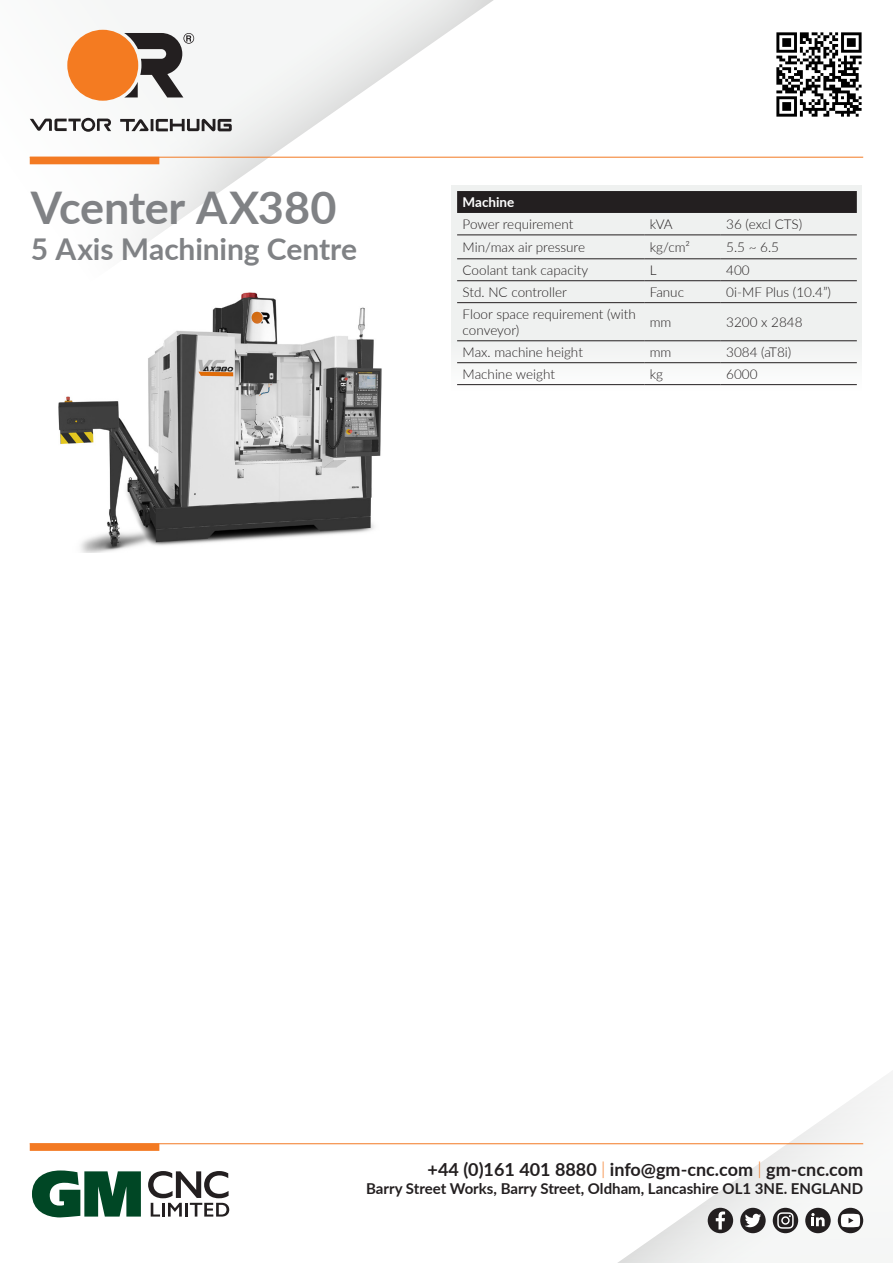
<style>
.page{position:relative;width:893px;height:1263px;background:#fff}
.page>*{position:absolute;margin:0;border:0;box-sizing:border-box;transform-origin:0 0}
.t1{font:700 45px "Lato";letter-spacing:-.01em;color:#808285}
.t2{font:700 30px "Lato";letter-spacing:-.005em;color:#808285}
.t3{font:700 18px "Lato";color:#231f20}
.t4{font:700 15px "Lato";color:#231f20}
.Machine_Description_Bullets{font:300 13.5px/16.2px "Lato";color:#231f20}
.Machine_Description_Bullets-2{font:700 13.5px "Lato";color:#fff}
.s1{font-weight:300;color:#f37a23}
</style>
<div class="page">
<svg style="left:472px;top:1075px;width:420px;height:188px"></svg>
<div style="left:452px;top:186px;width:410px;height:205px;background:#eff1f0"></div>
<div style="left:516px;top:191px;width:341px;height:22px;background:#231f20"></div>
<hr style="left:457px;top:234px;width:187px;height:1px;background:#231f20">
<hr style="left:644px;top:234px;width:77px;height:1px;background:#231f20">
<hr style="left:721px;top:234px;width:136px;height:1px;background:#231f20">
<hr style="left:457px;top:258px;width:187px;height:1px;background:#231f20">
<hr style="left:644px;top:258px;width:77px;height:1px;background:#231f20">
<hr style="left:721px;top:258px;width:136px;height:1px;background:#231f20">
<hr style="left:457px;top:280px;width:187px;height:1px;background:#231f20">
<hr style="left:644px;top:280px;width:77px;height:1px;background:#231f20">
<hr style="left:721px;top:280px;width:136px;height:1px;background:#231f20">
<hr style="left:457px;top:302px;width:187px;height:1px;background:#231f20">
<hr style="left:644px;top:302px;width:77px;height:1px;background:#231f20">
<hr style="left:721px;top:302px;width:136px;height:1px;background:#231f20">
<hr style="left:457px;top:340px;width:187px;height:1px;background:#231f20">
<hr style="left:644px;top:340px;width:77px;height:1px;background:#231f20">
<hr style="left:721px;top:340px;width:136px;height:1px;background:#231f20">
<hr style="left:457px;top:362px;width:187px;height:1px;background:#231f20">
<hr style="left:644px;top:362px;width:77px;height:1px;background:#231f20">
<hr style="left:721px;top:362px;width:136px;height:1px;background:#231f20">
<hr style="left:457px;top:384px;width:187px;height:1px;background:#231f20">
<hr style="left:644px;top:384px;width:77px;height:1px;background:#231f20">
<hr style="left:721px;top:384px;width:136px;height:1px;background:#231f20">
<svg style="left:29px;top:0;width:487px;height:357px"></svg>
<img style="left:776px;top:32px;width:86px;height:85px">
<svg style="left:32px;top:1170px;width:109px;height:47px"></svg>
<svg style="left:148px;top:1171px;width:81px;height:45px"></svg>
<div style="left:67px;top:30px;width:71px;height:71px;background:#f47b21;border-radius:50%"></div>
<svg style="left:124px;top:33px;width:70px;height:64px"></svg>
<svg style="left:30px;top:118px;width:81px;height:14px"></svg>
<svg style="left:120px;top:119px;width:112px;height:12px"></svg>
<div style="left:30px;top:1143px;width:129px;height:8px;background:#f37a23"></div>
<hr style="left:30px;top:1143px;width:833px;height:1px;background:#f37a23">
<div style="left:30px;top:157px;width:129px;height:7px;background:#f37a23"></div>
<hr style="left:30px;top:157px;width:833px;height:1px;background:#f37a23">
<div style="left:740px;top:1208px;width:26px;height:25px;background:#231f20;border-radius:50%"></div>
<svg style="left:745px;top:1214px;width:16px;height:13px"></svg>
<div style="left:773px;top:1208px;width:25px;height:25px;background:#231f20;border-radius:50%"></div>
<svg style="left:777px;top:1212px;width:17px;height:17px"></svg>
<div style="left:805px;top:1208px;width:26px;height:25px;background:#231f20;border-radius:50%"></div>
<svg style="left:811px;top:1213px;width:14px;height:13px"></svg>
<div style="left:708px;top:1208px;width:25px;height:25px;background:#231f20;border-radius:50%"></div>
<svg style="left:716px;top:1211px;width:9px;height:18px"></svg>
<div style="left:838px;top:1208px;width:25px;height:25px;background:#231f20;border-radius:50%"></div>
<svg style="left:841px;top:1214px;width:19px;height:13px"></svg>
<img style="left:39px;top:288px;width:358px;height:264px">
<p class="t1" style="left:31px;top:174px;width:307px">Vcenter AX380</p>
<p class="t2" style="left:31px;top:226px;width:328px">5 Axis Machining Centre</p>
<p class="Machine_Description_Bullets-2" style="left:463px;top:193px;width:53px">Machine</p>
<p class="Machine_Description_Bullets" style="left:463px;top:216px;width:112px">Power requirement</p>
<p class="Machine_Description_Bullets" style="left:650px;top:216px;width:25px">kVA</p>
<p class="Machine_Description_Bullets" style="left:726px;top:216px;width:78px">36 (excl CTS)</p>
<p class="Machine_Description_Bullets" style="left:463px;top:239px;width:124px">Min/max air pressure</p>
<p class="Machine_Description_Bullets" style="left:650px;top:239px;width:42px">kg/cm²</p>
<p class="Machine_Description_Bullets" style="left:726px;top:239px;width:54px">5.5 ~ 6.5</p>
<p class="Machine_Description_Bullets" style="left:463px;top:262px;width:127px">Coolant tank capacity</p>
<p class="Machine_Description_Bullets" style="left:650px;top:262px;width:8px">L</p>
<p class="Machine_Description_Bullets" style="left:726px;top:262px;width:25px">400</p>
<p class="Machine_Description_Bullets" style="left:463px;top:284px;width:106px">Std. NC controller</p>
<p class="Machine_Description_Bullets" style="left:650px;top:284px;width:36px">Fanuc</p>
<p class="Machine_Description_Bullets" style="left:726px;top:284px;width:106px">0i-MF Plus (10.4”)</p>
<p class="Machine_Description_Bullets" style="left:463px;top:306px;width:175px">Floor space requirement (with conveyor)</p>
<p class="Machine_Description_Bullets" style="left:650px;top:314px;width:23px">mm</p>
<p class="Machine_Description_Bullets" style="left:726px;top:314px;width:78px">3200 x 2848</p>
<p class="Machine_Description_Bullets" style="left:463px;top:344px;width:122px">Max. machine height</p>
<p class="Machine_Description_Bullets" style="left:650px;top:344px;width:23px">mm</p>
<p class="Machine_Description_Bullets" style="left:726px;top:344px;width:67px">3084 (aT8i)</p>
<p class="Machine_Description_Bullets" style="left:463px;top:366px;width:94px">Machine weight</p>
<p class="Machine_Description_Bullets" style="left:650px;top:366px;width:15px">kg</p>
<p class="Machine_Description_Bullets" style="left:726px;top:366px;width:33px">6000</p>
<p class="t3" style="left:428px;top:1156px;width:437px">+44 (0)161 401 8880 <span class="s1">|</span> info@gm-cnc.com <span class="s1">|</span> gm-cnc.com</p>
<p class="t4" style="left:366px;top:1177px;width:498px">Barry Street Works, Barry Street, Oldham, Lancashire OL1 3NE. ENGLAND</p>
</div>
